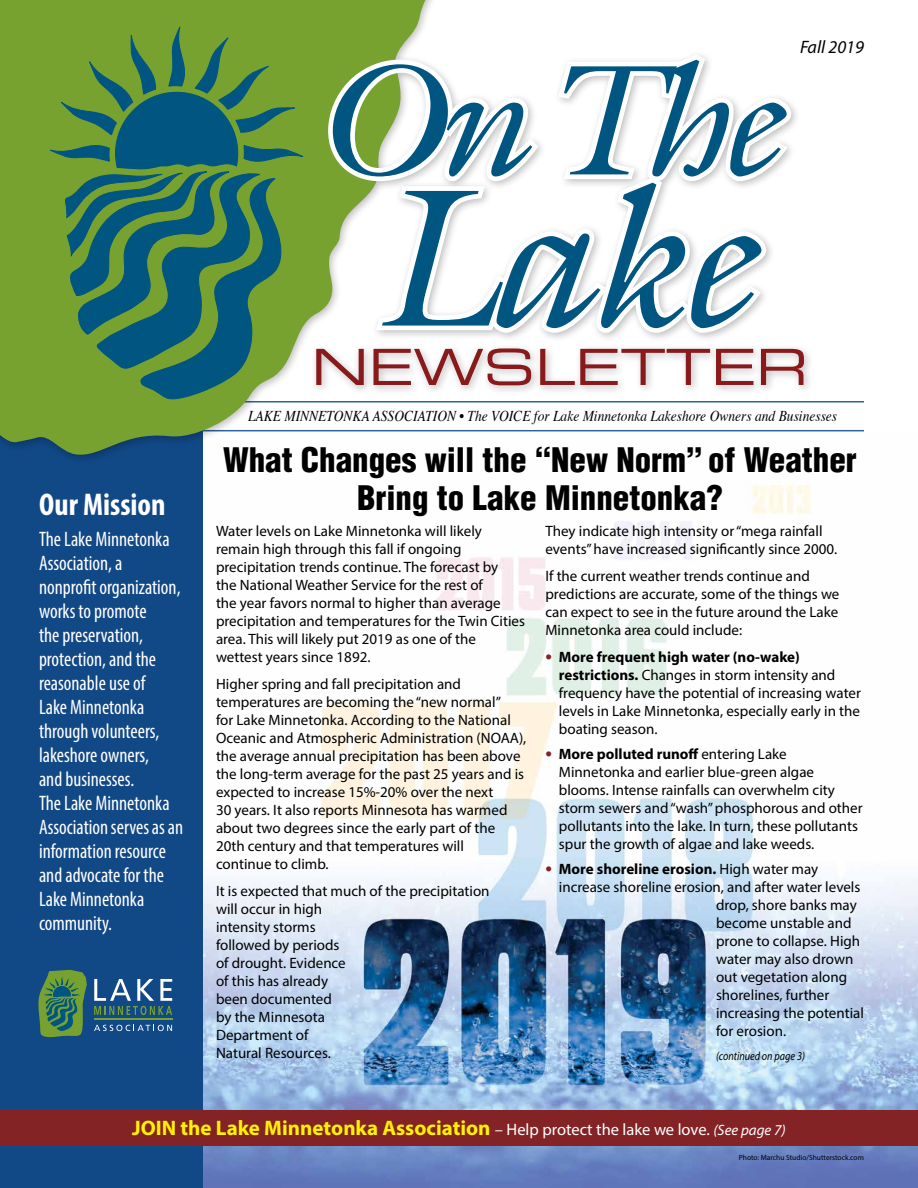
<style>
.page{position:relative;width:918px;height:1188px;background:#fff}
.page>*{position:absolute;margin:0;border:0;box-sizing:border-box;transform-origin:0 0}
.t1{font:900 condensed 33px/37.5px "Helvetica";color:#000;text-align:center}
.t2{font:700 condensed 31.5px "Myriad Pro";color:#fff}
.t3{font:condensed 21px/24px "Myriad Pro";color:#fff;scale:.95 1}
.t4{font:700 21px "Myriad Pro";color:#fff200}
.t5{font:italic 18px "Myriad Pro";color:#000}
.t6{font:15px/18px "Myriad Pro";color:#000}
.t7{font:italic 15px "Times";color:#000;scale:.9 1}
.t8{font:700 15px "Myriad Pro";color:#000}
.t9{font:italic 12px "Myriad Pro";color:#000;scale:.85 1}
.t10{font:7.5px "Myriad Pro";color:#000}
.s1{font-weight:700;font-size:19.5px;color:#842326}
.s2{font-weight:700}
.s3{font-size:19.5px;color:#842326}
.s4{font-weight:400}
.s5{font-weight:400;font-size:16.5px;color:#fff}
.s6{font-weight:400;font-style:italic;font-size:15px;color:#fff}
</style>
<div class="page">
<img style="left:202px;top:465px;width:716px;height:723px">
<hr style="left:54px;top:401px;width:810px;height:2px;background:#2d639e">
<hr style="left:54px;top:430px;width:810px;height:1px;background:#2d639e">
<div style="left:0;top:284px;width:202px;height:904px;background:#114886"></div>
<div style="left:0;top:0;width:814px;height:465px;background:#000;opacity:.27"></div>
<svg style="left:0;top:0;width:470px;height:458px;fill:#78a22f"></svg>
<svg style="left:38px;top:15px;width:766px;height:386px"></svg>
<svg style="left:94px;top:979px;width:78px;height:36px"></svg>
<svg style="left:94px;top:1025px;width:78px;height:6px"></svg>
<svg style="left:38px;top:970px;width:49px;height:68px"></svg>
<hr style="left:94px;top:1018px;width:78px;height:2px;background:#78a22f">
<div style="left:0;top:1110px;width:918px;height:36px;background:#842326"></div>
<p class="t5" style="left:800px;top:36px;width:65px">Fall 2019</p>
<h2 class="t2" style="left:39px;top:485px;width:128px">Our Mission</h2>
<p class="t3" style="left:39px;top:527px;width:153px">The Lake Minnetonka<br>Association, a nonprofit organization, works to promote<br>the preservation, protection, and the reasonable use of<br>Lake Minnetonka through volunteers, lakeshore owners,<br>and businesses.<br>The Lake Minnetonka<br>Association serves as an information resource and advocate for the<br>Lake Minnetonka community.</p>
<p class="t7" style="left:248px;top:403px;width:656px">LAKE MINNETONKA ASSOCIATION • The VOICE for Lake Minnetonka Lakeshore Owners and Businesses</p>
<h1 class="t1" style="left:223px;top:441px;width:635px">What Changes will the “New Norm” of Weather<br>Bring to Lake Minnetonka?</h1>
<p class="t6" style="left:216px;top:522px;width:311px">Water levels on Lake Minnetonka will likely remain high through this fall if ongoing precipitation trends continue. The forecast by<br>the National Weather Service for the rest of<br>the year favors normal to higher than average precipitation and temperatures for the Twin Cities area. This will likely put 2019 as one of the wettest years since 1892.</p>
<p class="t6" style="left:216px;top:675px;width:312px">Higher spring and fall precipitation and temperatures are becoming the “new normal”<br>for Lake Minnetonka. According to the National Oceanic and Atmospheric Administration (NOAA), the average annual precipitation has been above the long-term average for the past 25 years and is expected to increase 15%-20% over the next<br>30 years. It also reports Minnesota has warmed about two degrees since the early part of the 20th century and that temperatures will<br>continue to climb.</p>
<p class="t6" style="left:216px;top:882px;width:275px">It is expected that much of the precipitation will occur in high<br>intensity storms<br>followed by periods<br>of drought. Evidence<br>of this has already<br>been documented<br>by the Minnesota<br>Department of<br>Natural Resources.</p>
<p class="t6" style="left:545px;top:522px;width:293px">They indicate high intensity or “mega rainfall events” have increased significantly since 2000.</p>
<p class="t6" style="left:545px;top:567px;width:296px">If the current weather trends continue and predictions are accurate, some of the things we can expect to see in the future around the Lake Minnetonka area could include:</p>
<p class="t6" style="left:559px;top:648px;width:304px;text-indent:-14px"><span class="s1">•</span> <span class="s2">More frequent high water (no-wake) restrictions.</span> Changes in storm intensity and frequency have the potential of increasing water levels in Lake Minnetonka, especially early in the boating season.</p>
<p class="t6" style="left:559px;top:745px;width:305px;text-indent:-14px"><span class="s1">•</span> <span class="s2">More polluted runoff</span> entering Lake Minnetonka and earlier blue-green algae blooms. Intense rainfalls can overwhelm city storm sewers and “wash” phosphorous and other pollutants into the lake. In turn, these pollutants spur the growth of algae and lake weeds.</p>
<p class="t8" style="left:545px;top:859px;width:274px"><span class="s3">•</span> More shoreline erosion. <span class="s4">High water may</span></p>
<p class="t6" style="left:559px;top:877px;width:303px">increase shoreline erosion, and after water levels</p>
<p class="t6" style="left:716px;top:895px;width:142px">drop, shore banks may</p>
<p class="t6" style="left:716px;top:913px;width:137px">become unstable and</p>
<p class="t6" style="left:716px;top:931px;width:146px">prone to collapse. High</p>
<p class="t6" style="left:716px;top:949px;width:139px">water may also drown</p>
<p class="t6" style="left:716px;top:967px;width:133px">out vegetation along</p>
<p class="t6" style="left:716px;top:985px;width:115px">shorelines, further</p>
<p class="t6" style="left:716px;top:1003px;width:149px">increasing the potential</p>
<p class="t6" style="left:716px;top:1021px;width:72px">for erosion.</p>
<p class="t9" style="left:716px;top:1049px;width:106px">(continued on page 3)</p>
<h3 class="t4" style="left:132px;top:1114px;width:655px">JOIN the Lake Minnetonka Association <span class="s5">– Help protect the lake we love.</span> <span class="s6">(See page 7)</span></h3>
<p class="t10" style="left:739px;top:1152px;width:127px">Photo: Marchu Studio/Shutterstock.com</p>
</div>
